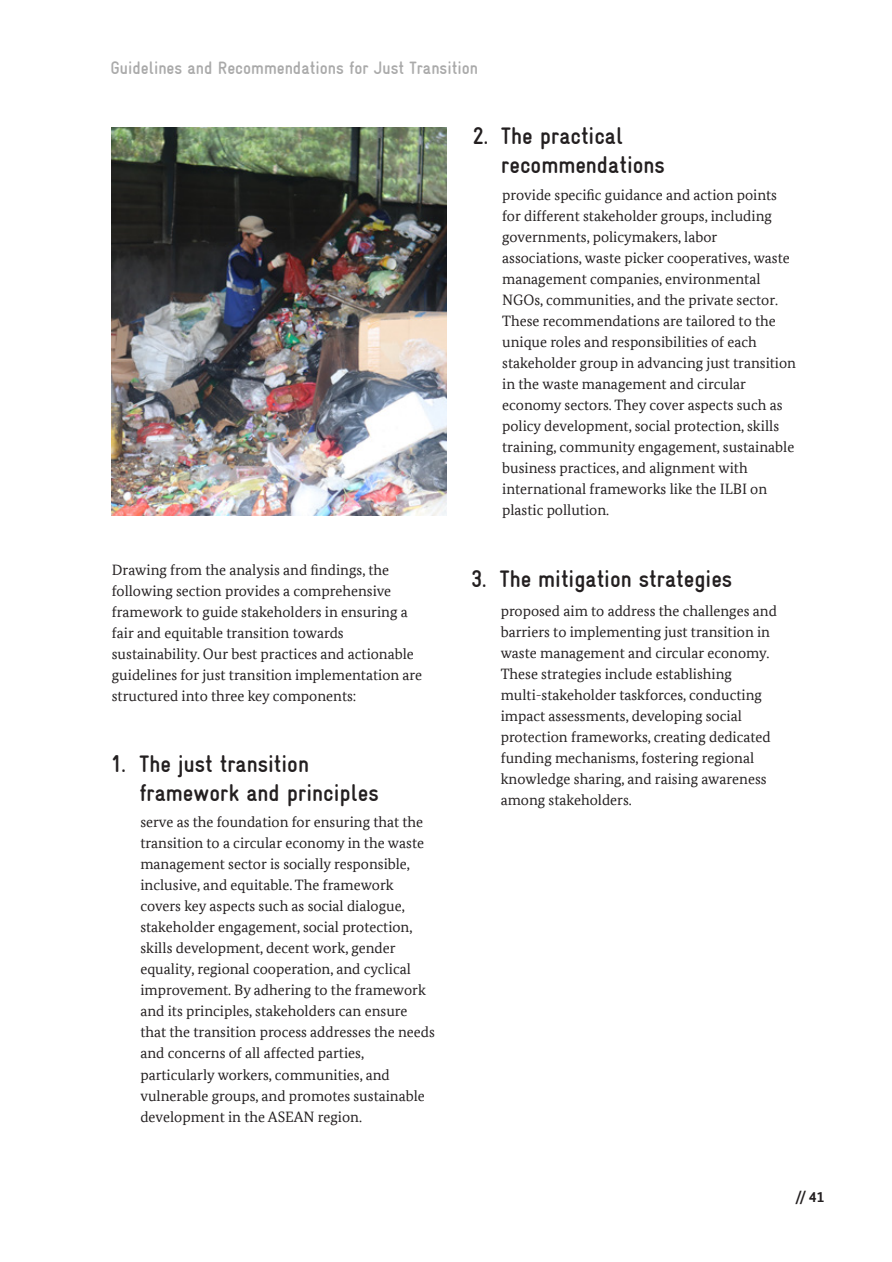
<style>
.page{position:relative;width:892px;height:1262px;background:#fff}
.page>*{position:absolute;margin:0;border:0;box-sizing:border-box;transform-origin:0 0}
.t1{font:700 condensed 24px/28.8px "Gravur";color:#231f20}
.t2{font:700 condensed 18px "Gravur";color:#aaa}
.t3{font:15px/21px "Bundes Serif Office";color:#231f20}
.t4{font:700 15px "Bundes Sans Office";color:#231f20}
</style>
<div class="page">
<img style="left:112px;top:127px;width:334px;height:389px">
<p class="t2" style="left:110px;top:58px;width:369px">Guidelines and Recommendations for Just Transition</p>
<h1 class="t1" style="left:501px;top:122px;width:165px;text-indent:-28px">2. The practical recommendations</h1>
<p class="t3" style="left:112px;top:559px;width:312px">Drawing from the analysis and findings, the following section provides a comprehensive framework to guide stakeholders in ensuring a fair and equitable transition towards sustainability. Our best practices and actionable guidelines for just transition implementation are structured into three key components:</p>
<h1 class="t1" style="left:139px;top:749px;width:241px;text-indent:-28px">1. The just transition framework and principles</h1>
<p class="t3" style="left:140px;top:811px;width:296px">serve as the foundation for ensuring that the transition to a circular economy in the waste management sector is socially responsible, inclusive, and equitable. The framework covers key aspects such as social dialogue, stakeholder engagement, social protection, skills development, decent work, gender equality, regional cooperation, and cyclical improvement. By adhering to the framework and its principles, stakeholders can ensure that the transition process addresses the needs and concerns of all affected parties, particularly workers, communities, and vulnerable groups, and promotes sustainable development in the ASEAN region.</p>
<p class="t3" style="left:502px;top:184px;width:295px">provide specific guidance and action points for different stakeholder groups, including governments, policymakers, labor associations, waste picker cooperatives, waste management companies, environmental NGOs, communities, and the private sector.<br>These recommendations are tailored to the unique roles and responsibilities of each stakeholder group in advancing just transition in the waste management and circular economy sectors. They cover aspects such as policy development, social protection, skills training, community engagement, sustainable business practices, and alignment with international frameworks like the ILBI on plastic pollution.</p>
<h1 class="t1" style="left:471px;top:564px;width:262px">3. The mitigation strategies</h1>
<p class="t3" style="left:500px;top:599px;width:277px">proposed aim to address the challenges and barriers to implementing just transition in waste management and circular economy.<br>These strategies include establishing multi-stakeholder taskforces, conducting impact assessments, developing social protection frameworks, creating dedicated funding mechanisms, fostering regional knowledge sharing, and raising awareness among stakeholders.</p>
<p class="t4" style="left:795px;top:1188px;width:31px">// 41</p>
</div>
